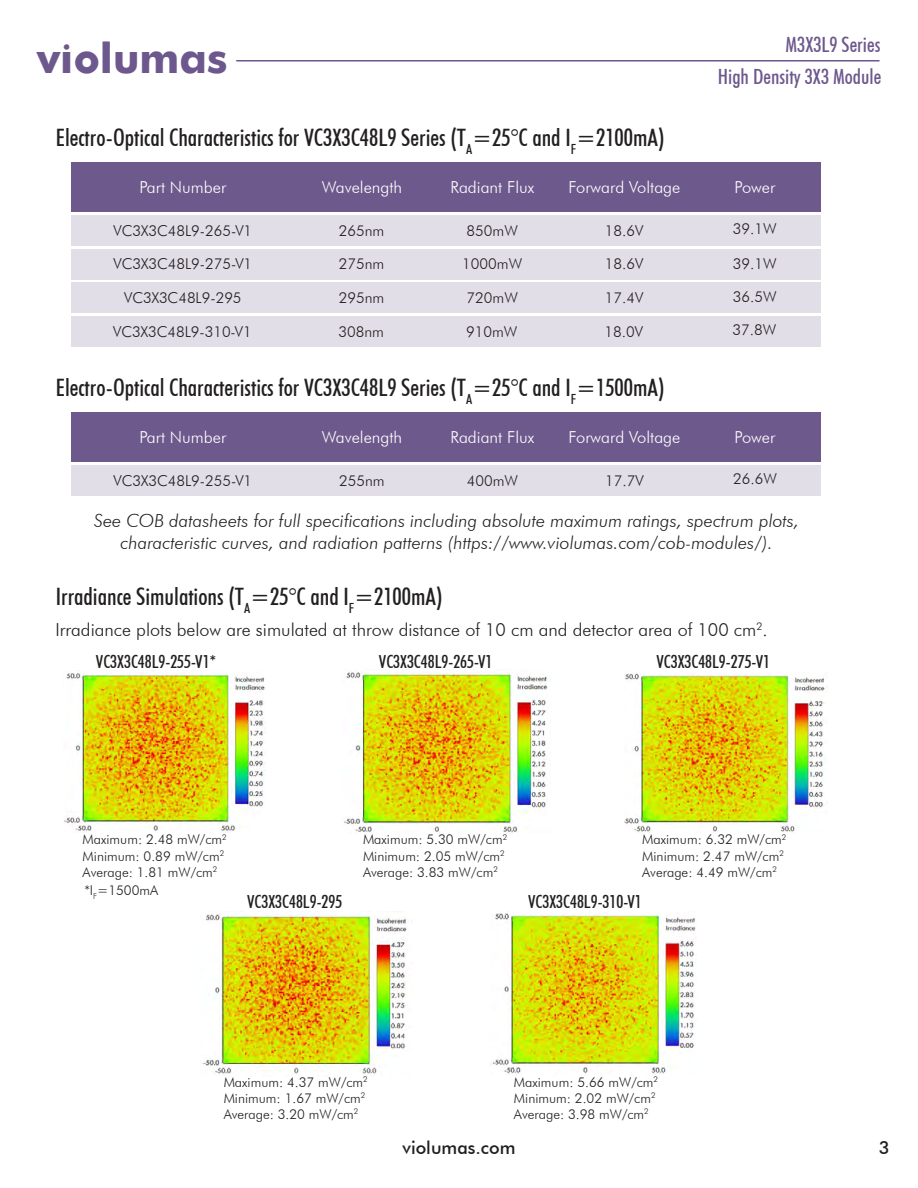
<style>
.page{position:relative;width:918px;height:1188px;background:#fff}
.page>*{position:absolute;margin:0;border:0;box-sizing:border-box;transform-origin:0 0}
.t1{font:700 42px "Futura";color:#6d588d}
.t2{font:500 condensed 24px "Futura BT";color:#221f1f}
.t3{font:500 condensed 21px "Futura BT";color:#6d588d}
.t4{font:italic 300 18px/21.6px "Futura BT";color:#221f1f;text-align:center}
.t5{font:500 condensed 18px "Futura BT";color:#221f1f}
.t6{font:300 18px "Futura BT";color:#211e1f}
.t7{font:500 18px "Futura BT";color:#211e1f}
.t8{font:300 16.5px "Futura BT";color:#fff}
.t9{font:300 15px "Futura BT";color:#231f20}
.t10{font:300 15px "Futura BT";color:#221f1f}
.t11{font:300 13.5px/16.2px "Futura BT";color:#211e1f}
</style>
<div class="page">
<img style="left:64px;top:670px;width:202px;height:162px">
<div style="left:71px;top:162px;width:749px;height:50px;background:#6d598c"></div>
<div style="left:71px;top:215px;width:749px;height:30px;background:#e2dee8"></div>
<div style="left:71px;top:249px;width:749px;height:30px;background:#e2dee8"></div>
<div style="left:71px;top:283px;width:749px;height:30px;background:#e2dee8"></div>
<div style="left:72px;top:316px;width:749px;height:30px;background:#e2dee8"></div>
<hr style="left:236px;top:60px;width:644px;height:2px;background:#6d588d">
<div style="left:71px;top:412px;width:749px;height:50px;background:#6d598c"></div>
<div style="left:71px;top:465px;width:749px;height:30px;background:#e2dee8"></div>
<img style="left:202px;top:911px;width:205px;height:164px">
<img style="left:492px;top:913px;width:204px;height:161px">
<img style="left:624px;top:673px;width:202px;height:160px">
<img style="left:344px;top:672px;width:204px;height:162px">
<h1 class="t1" style="left:37px;top:28px;width:192px">violumas</h1>
<h2 class="t2" style="left:56px;top:122px;width:610px">Electro-Optical Characteristics for VC3X3C48L9 Series (T<sub>A</sub>=25°C and I<sub>F</sub>=2100mA)</h2>
<h3 class="t3" style="left:786px;top:32px;width:96px">M3X3L9 Series</h3>
<h3 class="t3" style="left:718px;top:64px;width:165px">High Density 3X3 Module</h3>
<p class="t8" style="left:140px;top:177px;width:88px">Part Number</p>
<p class="t8" style="left:322px;top:177px;width:82px">Wavelength</p>
<p class="t8" style="left:451px;top:177px;width:85px">Radiant Flux</p>
<p class="t8" style="left:569px;top:177px;width:113px">Forward Voltage</p>
<p class="t8" style="left:735px;top:177px;width:42px">Power</p>
<p class="t10" style="left:114px;top:221px;width:140px">VC3X3C48L9-265-V1</p>
<p class="t10" style="left:114px;top:254px;width:140px">VC3X3C48L9-275-V1</p>
<p class="t10" style="left:124px;top:289px;width:119px">VC3X3C48L9-295</p>
<p class="t9" style="left:339px;top:221px;width:47px">265nm</p>
<p class="t9" style="left:339px;top:254px;width:47px">275nm</p>
<p class="t9" style="left:339px;top:289px;width:47px">295nm</p>
<p class="t9" style="left:467px;top:221px;width:53px">850mW</p>
<p class="t9" style="left:462px;top:254px;width:61px">1000mW</p>
<p class="t9" style="left:467px;top:289px;width:53px">720mW</p>
<p class="t9" style="left:605px;top:221px;width:40px">18.6V</p>
<p class="t9" style="left:605px;top:254px;width:40px">18.6V</p>
<p class="t9" style="left:605px;top:289px;width:40px">17.4V</p>
<p class="t9" style="left:733px;top:220px;width:45px">39.1W</p>
<p class="t9" style="left:733px;top:254px;width:45px">39.1W</p>
<p class="t9" style="left:733px;top:287px;width:45px">36.5W</p>
<p class="t10" style="left:113px;top:322px;width:140px">VC3X3C48L9-310-V1</p>
<p class="t9" style="left:339px;top:322px;width:47px">308nm</p>
<p class="t9" style="left:466px;top:322px;width:53px">910mW</p>
<p class="t9" style="left:605px;top:322px;width:40px">18.0V</p>
<p class="t9" style="left:732px;top:321px;width:45px">37.8W</p>
<h2 class="t2" style="left:56px;top:372px;width:610px">Electro-Optical Characteristics for VC3X3C48L9 Series (T<sub>A</sub>=25°C and I<sub>F</sub>=1500mA)</h2>
<p class="t8" style="left:140px;top:427px;width:88px">Part Number</p>
<p class="t8" style="left:322px;top:427px;width:82px">Wavelength</p>
<p class="t8" style="left:451px;top:427px;width:85px">Radiant Flux</p>
<p class="t8" style="left:569px;top:427px;width:113px">Forward Voltage</p>
<p class="t8" style="left:735px;top:427px;width:42px">Power</p>
<p class="t10" style="left:114px;top:471px;width:140px">VC3X3C48L9-255-V1</p>
<p class="t9" style="left:339px;top:471px;width:47px">255nm</p>
<p class="t9" style="left:467px;top:471px;width:53px">400mW</p>
<p class="t9" style="left:605px;top:471px;width:40px">17.7V</p>
<p class="t9" style="left:733px;top:470px;width:45px">26.6W</p>
<h3 class="t4" style="left:94px;top:510px;width:707px">See COB datasheets for full specifications including absolute maximum ratings, spectrum plots, characteristic curves, and radiation patterns (https://www.violumas.com/cob-modules/).</h3>
<h2 class="t2" style="left:56px;top:582px;width:388px">Irradiance Simulations (T<sub>A</sub>=25°C and I<sub>F</sub>=2100mA)</h2>
<h3 class="t6" style="left:56px;top:618px;width:714px">Irradiance plots below are simulated at throw distance of 10 cm and detector area of 100 cm<sup>2</sup>.</h3>
<h3 class="t5" style="left:96px;top:650px;width:122px">VC3X3C48L9-255-V1*</h3>
<h3 class="t5" style="left:379px;top:650px;width:115px">VC3X3C48L9-265-V1</h3>
<p class="t11" style="left:83px;top:831px;width:146px">Maximum: 2.48 mW/cm<sup>2<br></sup>Minimum: 0.89 mW/cm<sup>2<br></sup>Average: 1.81 mW/cm<sup>2</sup></p>
<p class="t11" style="left:363px;top:831px;width:146px">Maximum: 5.30 mW/cm<sup>2<br></sup>Minimum: 2.05 mW/cm<sup>2<br></sup>Average: 3.83 mW/cm<sup>2</sup></p>
<h3 class="t5" style="left:656px;top:650px;width:115px">VC3X3C48L9-275-V1</h3>
<p class="t11" style="left:642px;top:831px;width:146px">Maximum: 6.32 mW/cm<sup>2<br></sup>Minimum: 2.47 mW/cm<sup>2<br></sup>Average: 4.49 mW/cm<sup>2</sup></p>
<p class="t11" style="left:84px;top:882px;width:75px">*I<sub>F</sub>=1500mA</p>
<h3 class="t5" style="left:247px;top:891px;width:97px">VC3X3C48L9-295</h3>
<h3 class="t5" style="left:528px;top:891px;width:115px">VC3X3C48L9-310-V1</h3>
<p class="t11" style="left:224px;top:1073px;width:146px">Maximum: 4.37 mW/cm<sup>2<br></sup>Minimum: 1.67 mW/cm<sup>2<br></sup>Average: 3.20 mW/cm<sup>2</sup></p>
<p class="t11" style="left:514px;top:1074px;width:146px">Maximum: 5.66 mW/cm<sup>2<br></sup>Minimum: 2.02 mW/cm<sup>2<br></sup>Average: 3.98 mW/cm<sup>2</sup></p>
<h3 class="t7" style="left:403px;top:1137px;width:114px">violumas.com</h3>
<h3 class="t7" style="left:879px;top:1137px;width:12px">3</h3>
</div>
